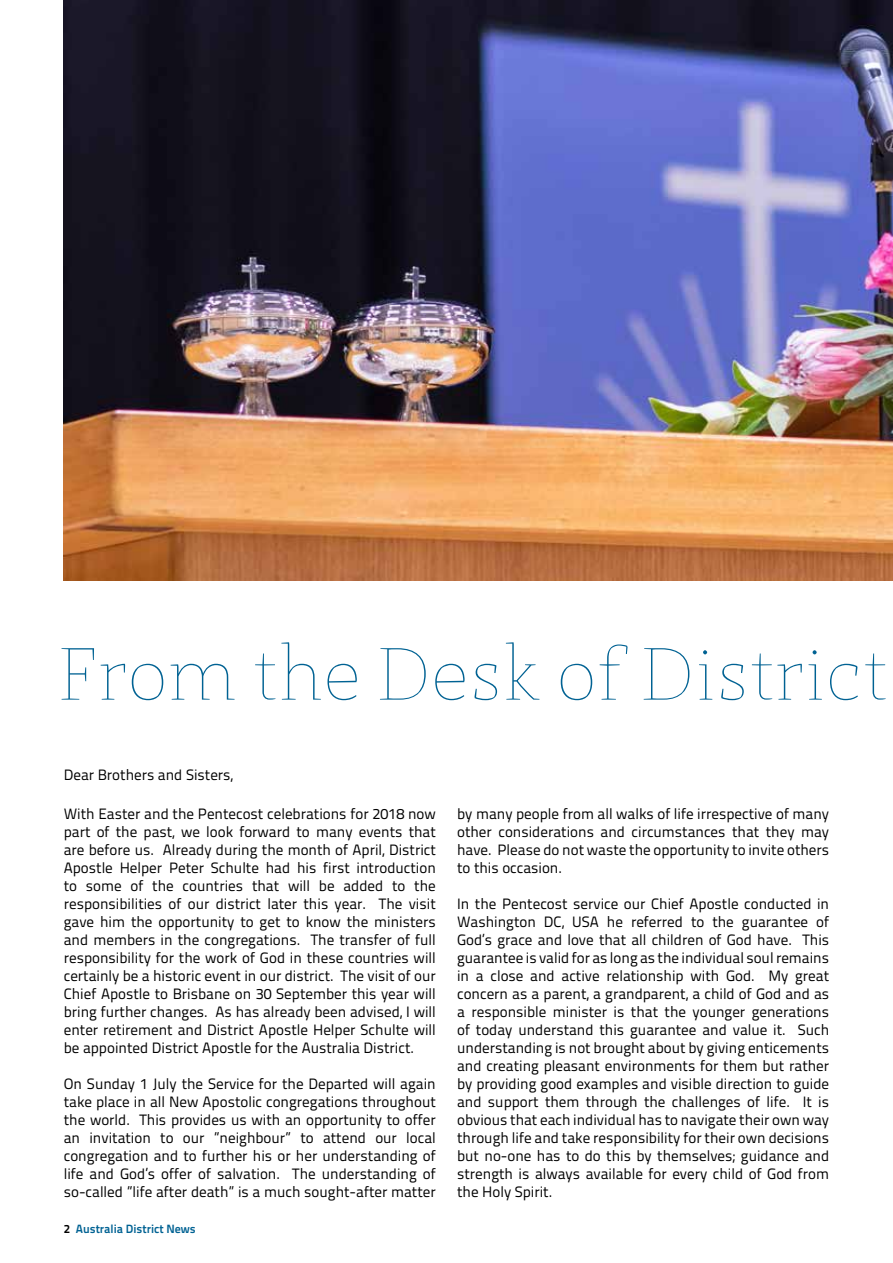
<style>
.page{position:relative;width:893px;height:1263px;background:#fff}
.page>*{position:absolute;margin:0;border:0;box-sizing:border-box;transform-origin:0 0}
.t1{font:100 73.5px "St Marie";color:#006293}
.t2{font:15px/18px "Titillium Text 22 L";color:#000;text-align:justify}
.t3{font:700 12px "Titillium Text 22 L";color:#006293}
.s1{color:#000}
</style>
<div class="page">
<img style="left:64px;top:0;width:829px;height:581px">
<h1 class="t1" style="left:56px;top:630px;width:833px">From the Desk of District</h1>
<p class="t2" style="left:64px;top:765px;width:171px">Dear Brothers and Sisters,</p>
<p class="t2" style="left:64px;top:804px;width:374px">With Easter and the Pentecost celebrations for 2018 now part of the past, we look forward to many events that are before us. Already during the month of April, District Apostle Helper Peter Schulte had his first introduction to some of the countries that will be added to the responsibilities of our district later this year. The visit gave him the opportunity to get to know the ministers and members in the congregations. The transfer of full responsibility for the work of God in these countries will certainly be a historic event in our district. The visit of our Chief Apostle to Brisbane on 30 September this year will bring further changes. As has already been advised, I will enter retirement and District Apostle Helper Schulte will be appointed District Apostle for the Australia District.</p>
<p class="t2" style="left:64px;top:1074px;width:374px">On Sunday 1 July the Service for the Departed will again take place in all New Apostolic congregations throughout the world. This provides us with an opportunity to offer an invitation to our ”neighbour” to attend our local congregation and to further his or her understanding of life and God’s offer of salvation. The understanding of so-called ”life after death” is a much sought-after matter</p>
<p class="t3" style="left:64px;top:1220px;width:134px"><span class="s1">2</span> Australia District News</p>
<p class="t2" style="left:457px;top:804px;width:374px">by many people from all walks of life irrespective of many other considerations and circumstances that they may have. Please do not waste the opportunity to invite others to this occasion.</p>
<p class="t2" style="left:457px;top:894px;width:374px">In the Pentecost service our Chief Apostle conducted in Washington DC, USA he referred to the guarantee of God’s grace and love that all children of God have. This guarantee is valid for as long as the individual soul remains in a close and active relationship with God. My great concern as a parent, a grandparent, a child of God and as a responsible minister is that the younger generations of today understand this guarantee and value it. Such understanding is not brought about by giving enticements and creating pleasant environments for them but rather by providing good examples and visible direction to guide and support them through the challenges of life. It is obvious that each individual has to navigate their own way through life and take responsibility for their own decisions but no-one has to do this by themselves; guidance and strength is always available for every child of God from the Holy Spirit.</p>
</div>
